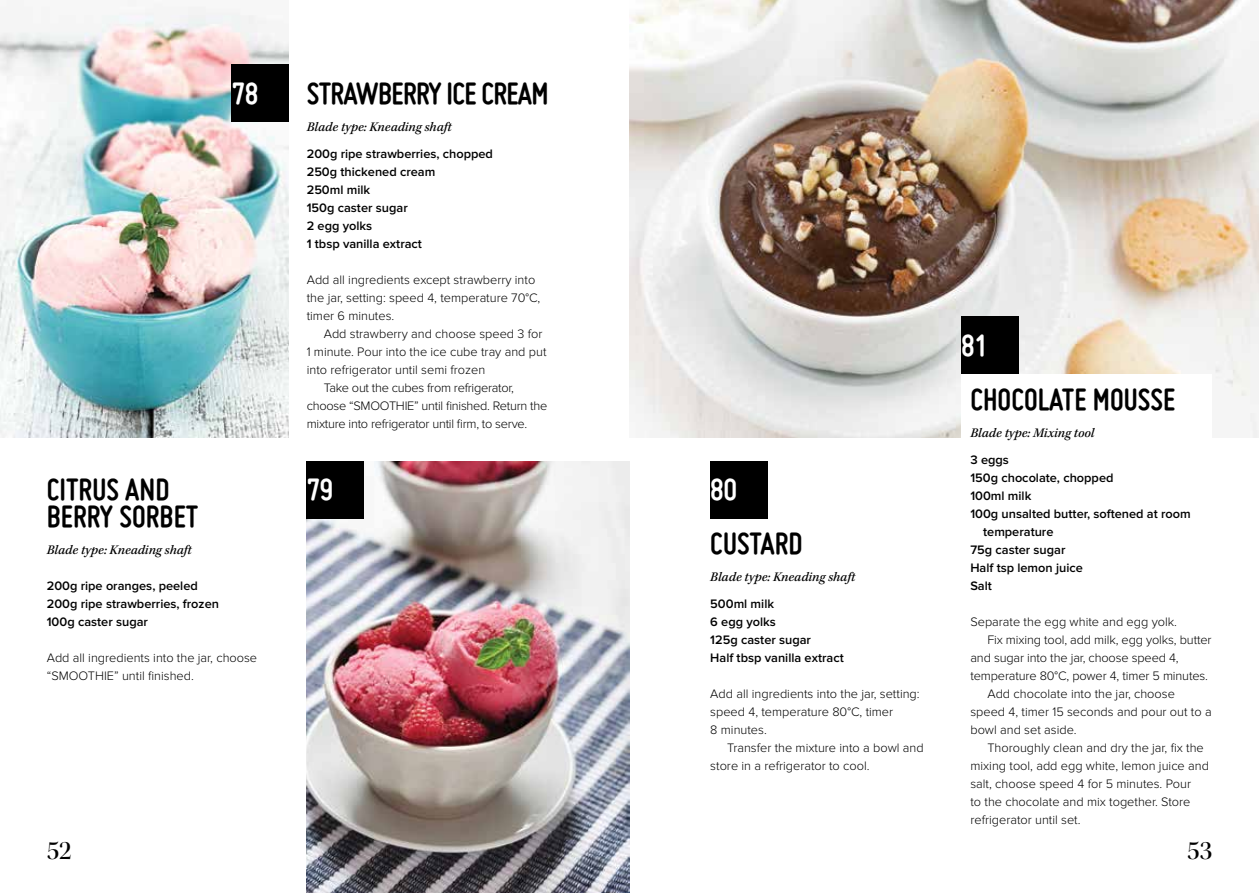
<style>
.page{position:relative;width:1259px;height:893px;background:#fff}
.page>*{position:absolute;margin:0;border:0;box-sizing:border-box;transform-origin:0 0}
.t1{font:700 33px/27px "Miso";color:#000}
.t2{font:700 33px "Miso";letter-spacing:-.02em;color:#000}
.t3{font:700 33px "Miso";letter-spacing:-.02em;color:#fff}
.t4{font:27px "Kepler Std Medium Disp";color:#000}
.t5{font:italic 500 13.5px "Kepler Std";color:#000}
.t6{font:300 12.75px/18px "Proxima Nova";color:#000}
.t7{font:600 12.75px/18px "Proxima Nova";color:#000}
.t8{font:300 12.75px "Proxima Nova";letter-spacing:-.02em;color:#000}
</style>
<div class="page">
<img style="left:629px;top:0;width:630px;height:437px">
<img style="left:0;top:7px;width:289px;height:430px">
<div style="left:232px;top:65px;width:57px;height:57px;background:#000"></div>
<img style="left:307px;top:461px;width:322px;height:432px">
<div style="left:307px;top:461px;width:57px;height:57px;background:#000"></div>
<div style="left:710px;top:461px;width:57px;height:57px;background:#000"></div>
<div style="left:961px;top:374px;width:251px;height:455px;background:#fff"></div>
<div style="left:961px;top:317px;width:57px;height:57px;background:#000"></div>
<h1 class="t3" style="left:232px;top:75px;width:28px">78</h1>
<h1 class="t1" style="left:47px;top:475px;width:153px">CITRUS AND<br>BERRY SORBET</h1>
<p class="t5" style="left:47px;top:542px;width:146px">Blade type: Kneading shaft</p>
<p class="t7" style="left:47px;top:577px;width:174px">200g ripe oranges, peeled<br>200g ripe strawberries, frozen<br>100g caster sugar</p>
<p class="t6" style="left:47px;top:649px;width:212px">Add all ingredients into the jar, choose “SMOOTHIE” until finished.</p>
<h1 class="t2" style="left:307px;top:75px;width:243px">STRAWBERRY ICE CREAM</h1>
<p class="t5" style="left:307px;top:119px;width:146px">Blade type: Kneading shaft</p>
<p class="t7" style="left:307px;top:145px;width:188px">200g ripe strawberries, chopped<br>250g thickened cream<br>250ml milk<br>150g caster sugar<br>2 egg yolks<br>1 tbsp vanilla extract</p>
<p class="t6" style="left:307px;top:271px;width:235px">Add all ingredients except strawberry into the jar, setting: speed 4, temperature 70°C, timer 6 minutes.</p>
<p class="t6" style="left:324px;top:325px;width:220px">Add strawberry and choose speed 3 for</p>
<p class="t6" style="left:307px;top:343px;width:241px">1 minute. Pour into the ice cube tray and put</p>
<p class="t6" style="left:307px;top:361px;width:180px">into refrigerator until semi frozen</p>
<p class="t8" style="left:324px;top:380px;width:192px">Take out the cubes from refrigerator,</p>
<p class="t8" style="left:307px;top:398px;width:242px">choose “SMOOTHIE” until finished. Return the</p>
<p class="t8" style="left:307px;top:416px;width:222px">mixture into refrigerator until firm, to serve.</p>
<h1 class="t3" style="left:307px;top:471px;width:28px">79</h1>
<h1 class="t3" style="left:710px;top:471px;width:28px">80</h1>
<h1 class="t1" style="left:710px;top:529px;width:94px">CUSTARD</h1>
<p class="t5" style="left:710px;top:569px;width:146px">Blade type: Kneading shaft</p>
<p class="t7" style="left:710px;top:595px;width:135px">500ml milk<br>6 egg yolks<br>125g caster sugar<br>Half tbsp vanilla extract</p>
<p class="t6" style="left:710px;top:685px;width:211px">Add all ingredients into the jar, setting: speed 4, temperature 80°C, timer<br>8 minutes.</p>
<p class="t6" style="left:710px;top:739px;width:215px;text-indent:17px">Transfer the mixture into a bowl and store in a refrigerator to cool.</p>
<h1 class="t3" style="left:961px;top:327px;width:28px">81</h1>
<h1 class="t1" style="left:970px;top:385px;width:206px">CHOCOLATE MOUSSE</h1>
<p class="t5" style="left:970px;top:425px;width:126px">Blade type: Mixing tool</p>
<p class="t7" style="left:970px;top:451px;width:40px">3 eggs</p>
<p class="t7" style="left:970px;top:469px;width:145px">150g chocolate, chopped</p>
<p class="t7" style="left:970px;top:487px;width:62px">100ml milk</p>
<p class="t7" style="left:970px;top:505px;width:222px">100g unsalted butter, softened at room</p>
<p class="t7" style="left:983px;top:523px;width:72px">temperature</p>
<p class="t7" style="left:970px;top:541px;width:97px">75g caster sugar</p>
<p class="t7" style="left:970px;top:559px;width:114px">Half tsp lemon juice</p>
<p class="t7" style="left:970px;top:577px;width:23px">Salt</p>
<p class="t6" style="left:970px;top:613px;width:208px">Separate the egg white and egg yolk.</p>
<p class="t6" style="left:987px;top:631px;width:226px">Fix mixing tool, add milk, egg yolks, butter</p>
<p class="t6" style="left:970px;top:649px;width:210px">and sugar into the jar, choose speed 4,</p>
<p class="t6" style="left:970px;top:667px;width:239px">temperature 80°C, power 4, timer 5 minutes.</p>
<p class="t6" style="left:987px;top:685px;width:189px">Add chocolate into the jar, choose</p>
<p class="t6" style="left:970px;top:703px;width:243px">speed 4, timer 15 seconds and pour out to a</p>
<p class="t6" style="left:970px;top:721px;width:108px">bowl and set aside.</p>
<p class="t6" style="left:987px;top:739px;width:218px">Thoroughly clean and dry the jar, fix the</p>
<p class="t6" style="left:970px;top:757px;width:240px">mixing tool, add egg white, lemon juice and</p>
<p class="t6" style="left:970px;top:775px;width:222px">salt, choose speed 4 for 5 minutes. Pour</p>
<p class="t6" style="left:970px;top:793px;width:221px">to the chocolate and mix together. Store</p>
<p class="t6" style="left:970px;top:811px;width:112px">refrigerator until set.</p>
<h2 class="t4" style="left:47px;top:835px;width:27px">52</h2>
<h2 class="t4" style="left:1187px;top:835px;width:27px">53</h2>
</div>
